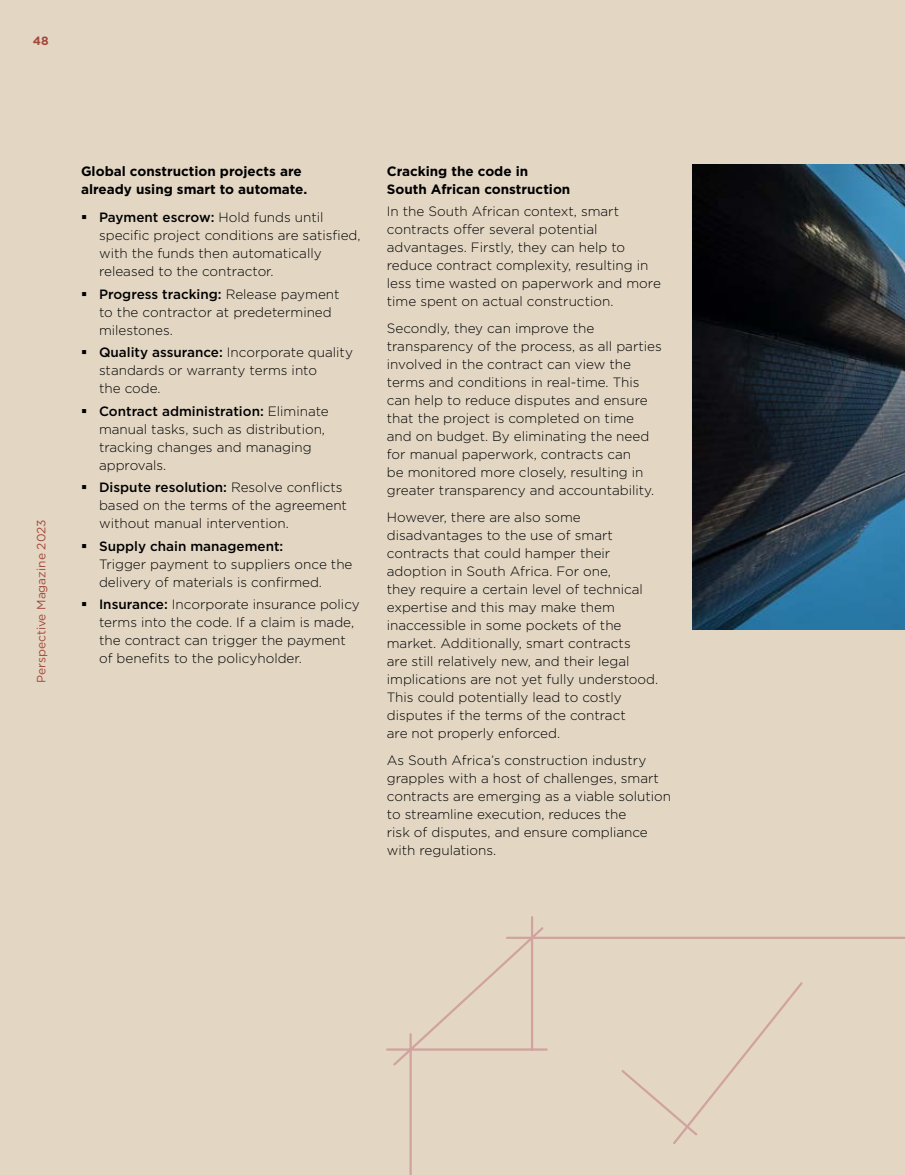
<style>
.page{position:relative;width:905px;height:1175px;background:#fff}
.page>*{position:absolute;margin:0;border:0;box-sizing:border-box;transform-origin:0 0}
.Body_text{font:300 13.5px/18px "Gotham";color:#000}
.Heading_3{font:700 13.5px/18px "Gotham";color:#000}
.Rider_Levett_Bucknall{font:12px "Gotham";color:#a3483c}
.Rider_Levett_Bucknall-2{font:700 12px "Gotham";color:#a3483c}
.s1{font-weight:500}
</style>
<div class="page">
<div style="left:0;top:0;width:904px;height:1174px;background:#e3d7c4"></div>
<svg style="left:386px;top:164px;width:518px;height:1010px"></svg>
<p class="Rider_Levett_Bucknall-2" style="left:33px;top:33px;width:17px">48</p>
<p class="Rider_Levett_Bucknall" style="left:34px;top:683px;width:165px;rotate:-90deg">Perspective Magazine 2023</p>
<p class="Heading_3" style="left:81px;top:162px;width:228px">Global construction projects are already using smart to automate.</p>
<p class="Body_text" style="left:99px;top:208px;width:263px"><span class="s1">Payment escrow:</span> Hold funds until specific project conditions are satisfied, with the funds then automatically released to the contractor.</p>
<p class="Body_text" style="left:99px;top:284px;width:242px"><span class="s1">Progress tracking:</span> Release payment to the contractor at predetermined milestones.</p>
<p class="Body_text" style="left:99px;top:343px;width:255px"><span class="s1">Quality assurance:</span> Incorporate quality standards or warranty terms into<br>the code.</p>
<p class="Body_text" style="left:99px;top:401px;width:231px"><span class="s1">Contract administration:</span> Eliminate manual tasks, such as distribution, tracking changes and managing approvals.</p>
<p class="Body_text" style="left:99px;top:478px;width:249px"><span class="s1">Dispute resolution:</span> Resolve conflicts based on the terms of the agreement without manual intervention.</p>
<p class="Body_text" style="left:99px;top:536px;width:255px"><span class="s1">Supply chain management:<br></span>Trigger payment to suppliers once the delivery of materials is confirmed.</p>
<p class="Body_text" style="left:99px;top:595px;width:262px"><span class="s1">Insurance:</span> Incorporate insurance policy terms into the code. If a claim is made, the contract can trigger the payment of benefits to the policyholder.</p>
<p class="Heading_3" style="left:387px;top:162px;width:185px">Cracking the code in<br>South African construction</p>
<p class="Body_text" style="left:387px;top:202px;width:275px">In the South African context, smart contracts offer several potential advantages. Firstly, they can help to reduce contract complexity, resulting in less time wasted on paperwork and more time spent on actual construction.</p>
<p class="Body_text" style="left:387px;top:319px;width:276px">Secondly, they can improve the transparency of the process, as all parties involved in the contract can view the terms and conditions in real-time. This can help to reduce disputes and ensure that the project is completed on time and on budget. By eliminating the need for manual paperwork, contracts can<br>be monitored more closely, resulting in greater transparency and accountability.  </p>
<p class="Body_text" style="left:387px;top:508px;width:273px">However, there are also some disadvantages to the use of smart contracts that could hamper their adoption in South Africa. For one,<br>they require a certain level of technical expertise and this may make them inaccessible in some pockets of the market. Additionally, smart contracts<br>are still relatively new, and their legal implications are not yet fully understood.<br>This could potentially lead to costly disputes if the terms of the contract<br>are not properly enforced.   </p>
<p class="Body_text" style="left:387px;top:751px;width:286px">As South Africa’s construction industry grapples with a host of challenges, smart contracts are emerging as a viable solution to streamline execution, reduces the<br>risk of disputes, and ensure compliance with regulations.</p>
</div>
